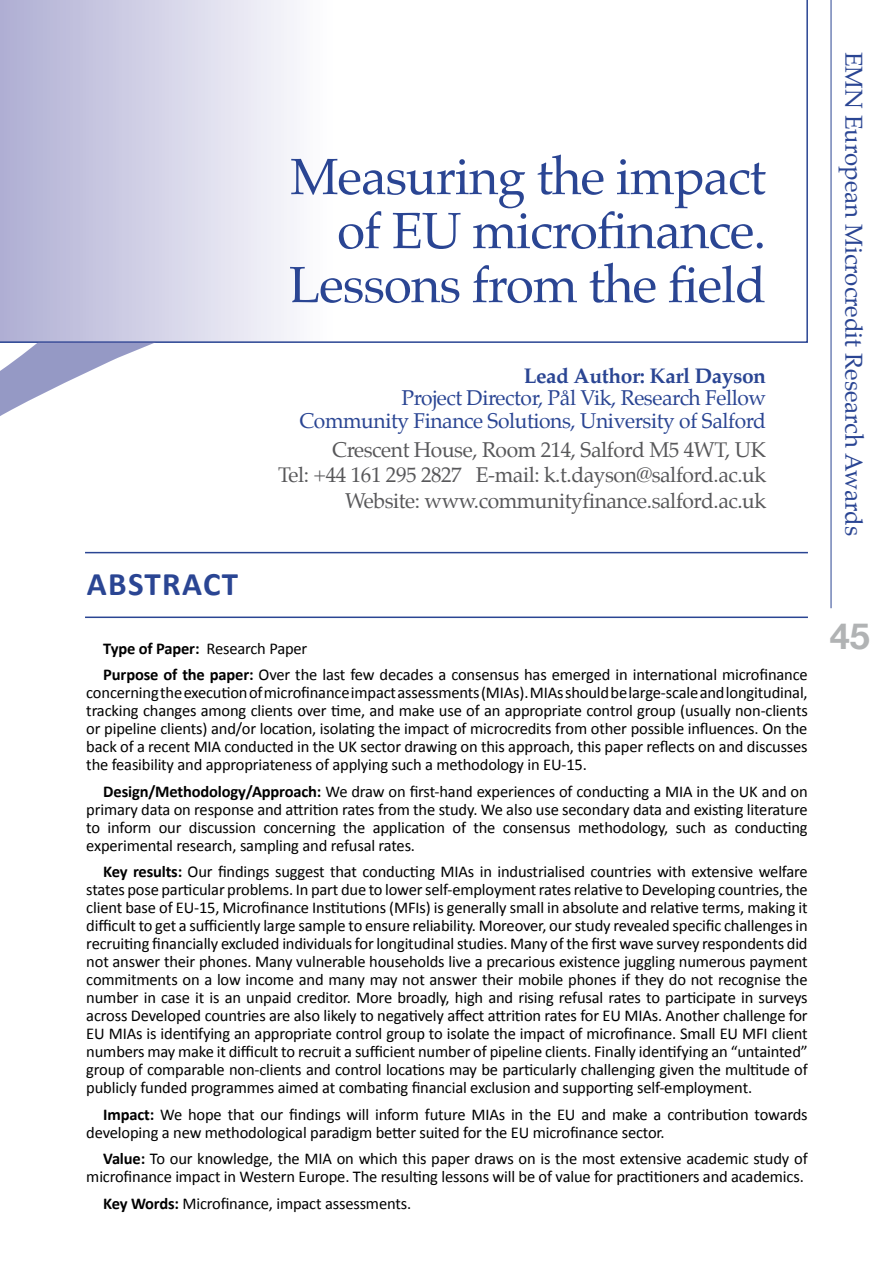
<style>
.page{position:relative;width:893px;height:1263px;background:#fff}
.page>*{position:absolute;margin:0;border:0;box-sizing:border-box;transform-origin:0 0}
.t1{font:51px/54px "Palatino";letter-spacing:-.02em;color:#2a4593;text-align:right}
.t2{font:700 36px "Helvetica Neue";color:#b1b3b4}
.t3{font:700 33px "Calibri";color:#2a4593}
.t4{font:24px "Palatino";color:#2a4593}
.t5{font:21px/25.2px "Palatino";letter-spacing:-.02em;color:#58585a;text-align:right}
.t6{font:21px/22.5px "Palatino";letter-spacing:-.02em;color:#2a4593;text-align:right}
.t7{font:700 21px "Palatino";letter-spacing:-.02em;color:#2a4593}
.t8{font:16.5px/18px "Calibri";letter-spacing:-.01em;color:#000;text-align:justify}
.s1{font-weight:700}
</style>
<div class="page">
<hr style="left:831px;top:0;width:1px;height:608px;background:#2a4593">
<svg style="left:157px;top:0;width:651px;height:343px"></svg>
<svg style="left:0;top:0;width:157px;height:416px;background:#c3c3de"></svg>
<hr style="left:85px;top:616px;width:723px;height:2px;background:#2a4593">
<hr style="left:85px;top:552px;width:723px;height:1px;background:#2a4593">
<h1 class="t1" style="left:289px;top:150px;width:478px">Measuring the impact of EU microfinance.<br>Lessons from the field</h1>
<h3 class="t3" style="left:87px;top:564px;width:78px">abstract</h3>
<p class="t7" style="left:524px;top:358px;width:244px">Lead Author: Karl Dayson</p>
<p class="t6" style="left:299px;top:387px;width:468px">Project Director, Pål Vik, Research Fellow<br>Community Finance Solutions, University of Salford</p>
<p class="t5" style="left:278px;top:437px;width:490px">Crescent House, Room 214, Salford M5 4WT, UK<br>Tel: +44 161 295 2827 E-mail: k.t.dayson@salford.ac.uk<br>Website: www.communityfinance.salford.ac.uk</p>
<p class="t8" style="left:103px;top:634px;width:706px;line-height:26.5px"><span class="s1">Type of Paper:</span> Research Paper<br><span class="s1">Purpose of the paper:</span> Over the last few decades a consensus has emerged in international microfinance</p>
<p class="t8" style="left:86px;top:683px;width:723px">concerning the execution of microfinance impact assessments (MIAs). MIAs should be large-scale and longitudinal, tracking changes among clients over time, and make use of an appropriate control group (usually non-clients or pipeline clients) and/or location, isolating the impact of microcredits from other possible influences. On the back of a recent MIA conducted in the UK sector drawing on this approach, this paper reflects on and discusses the feasibility and appropriateness of applying such a methodology in EU-15.</p>
<p class="t8" style="left:86px;top:781px;width:723px;text-indent:17px"><span class="s1">Design/Methodology/Approach:</span> We draw on first-hand experiences of conducting a MIA in the UK and on primary data on response and attrition rates from the study. We also use secondary data and existing literature to inform our discussion concerning the application of the consensus methodology, such as conducting experimental research, sampling and refusal rates.</p>
<p class="t8" style="left:86px;top:862px;width:723px;text-indent:17px"><span class="s1">Key results:</span> Our findings suggest that conducting MIAs in industrialised countries with extensive welfare states pose particular problems. In part due to lower self-employment rates relative to Developing countries, the client base of EU-15, Microfinance Institutions (MFIs) is generally small in absolute and relative terms, making it difficult to get a sufficiently large sample to ensure reliability. Moreover, our study revealed specific challenges in recruiting financially excluded individuals for longitudinal studies. Many of the first wave survey respondents did not answer their phones. Many vulnerable households live a precarious existence juggling numerous payment commitments on a low income and many may not answer their mobile phones if they do not recognise the number in case it is an unpaid creditor. More broadly, high and rising refusal rates to participate in surveys across Developed countries are also likely to negatively affect attrition rates for EU MIAs. Another challenge for EU MIAs is identifying an appropriate control group to isolate the impact of microfinance. Small EU MFI client numbers may make it difficult to recruit a sufficient number of pipeline clients. Finally identifying an “untainted” group of comparable non-clients and control locations may be particularly challenging given the multitude of publicly funded programmes aimed at combating financial exclusion and supporting self-employment.</p>
<p class="t8" style="left:86px;top:1104px;width:723px;text-indent:17px"><span class="s1">Impact:</span> We hope that our findings will inform future MIAs in the EU and make a contribution towards developing a new methodological paradigm better suited for the EU microfinance sector.</p>
<p class="t8" style="left:86px;top:1149px;width:723px;text-align:right"><span class="s1">Value:</span> To our knowledge, the MIA on which this paper draws on is the most extensive academic study of microfinance impact in Western Europe. The resulting lessons will be of value for practitioners and academics.</p>
<p class="t8" style="left:103px;top:1193px;width:309px"><span class="s1">Key Words:</span> Microfinance, impact assessments.</p>
<h3 class="t4" style="left:874px;top:51px;width:486px;rotate:90deg">EMN European Microcredit Research Awards</h3>
<h2 class="t2" style="left:830px;top:614px;width:42px">45</h2>
</div>
